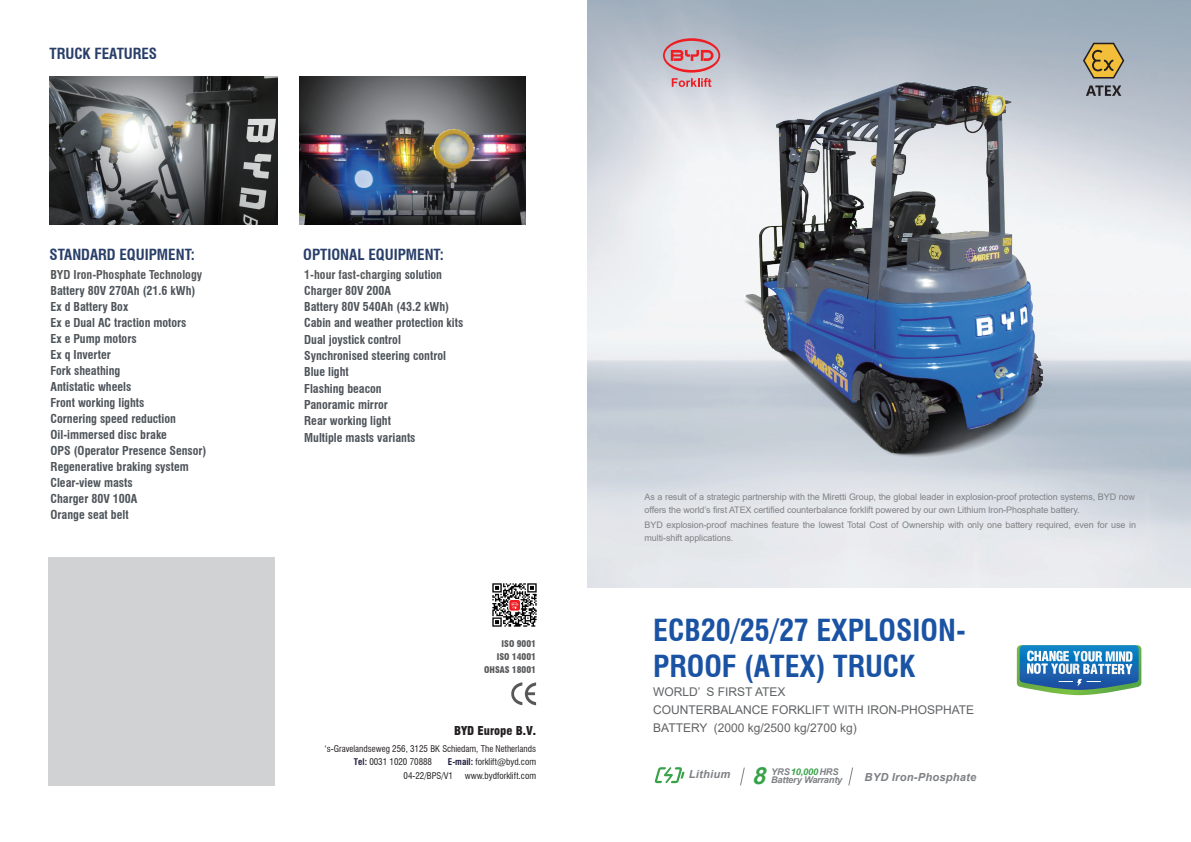
<style>
.page{position:relative;width:1191px;height:842px;background:#fff}
.page>*{position:absolute;margin:0;border:0;box-sizing:border-box;transform-origin:0 0}
.t1{font:700 condensed 29.7px/35.6px "Swiss 721 BT";color:#1b53a4}
.t2{font:italic 700 23.5px "Arial";color:#37a248}
.t3{font:700 condensed 15px "Swiss 721 BT";color:#293f69}
.t4{font:700 condensed 12px/16px "Swiss 721 BT";color:#4d545a}
.t5{font:12px/18px "Arial";color:#606264}
.t6{font:900 condensed 12px "Swiss 721 BT";color:#231f20}
.t7{font:italic 700 11.1px "Arial";letter-spacing:.02em;color:#7f8185}
.t8{font:italic 700 9.2px "Arial";letter-spacing:-.02em;color:#7f8185}
.t9{font:9px/13px "Arial";letter-spacing:-.01em;color:#7f8185}
.t10{font:condensed 9px/13px "Swiss 721 BT";color:#231f20}
.t11{font:900 condensed 9px/13px "Swiss 721 BT";color:#57585a;text-align:right}
.s1{color:#57585a}
.s2{font-weight:700;color:#211e3f}
.s3{color:#37a248}
</style>
<div class="page">
<img style="left:49px;top:76px;width:228px;height:149px">
<svg style="left:848px;top:767px;width:5px;height:19px"></svg>
<svg style="left:740px;top:767px;width:5px;height:19px"></svg>
<svg style="left:654px;top:767px;width:30px;height:16px"></svg>
<div style="left:49px;top:557px;width:226px;height:229px;background:#d1d2d4"></div>
<svg style="left:511px;top:682px;width:25px;height:23px"></svg>
<img style="left:492px;top:583px;width:45px;height:44px">
<div style="left:509px;top:599px;width:11px;height:12px;background:#ee1d23;border-radius:3px"></div>
<div style="left:509px;top:599px;width:11px;height:12px;border:1px solid #fff;border-radius:3px"></div>
<svg style="left:1016px;top:645px;width:125px;height:50px"></svg>
<svg style="left:663px;top:38px;width:57px;height:49px;background:#cc9aa3"></svg>
<svg style="left:511px;top:602px;width:9px;height:7px"></svg>
<img style="left:299px;top:76px;width:226px;height:149px">
<svg style="left:1086px;top:85px;width:35px;height:11px"></svg>
<svg style="left:1083px;top:43px;width:41px;height:36px"></svg>
<img style="left:725px;top:43px;width:346px;height:436px">
<p class="t3" style="left:49px;top:45px;width:109px">TRUCK FEATURES</p>
<p class="t3" style="left:49px;top:245px;width:147px">STANDARD EQUIPMENT:</p>
<p class="t3" style="left:303px;top:245px;width:142px">OPTIONAL EQUIPMENT:</p>
<p class="t4" style="left:50px;top:266px;width:158px">B<span class="s1">YD Iron-Phosphate Technology<br></span>Battery 80V 270Ah (21.6 kWh)<br>Ex d Battery Box<br>Ex e Dual AC traction motors<br>Ex e Pump motors<br>Ex q Inverter<br>Fork sheathing<br>Antistatic wheels<br>Front working lights<br>Cornering speed reduction<br>Oil-immersed disc brake<br>OPS (Operator Presence Sensor)<br>Regenerative braking system<br>Clear-view masts<br>Charger 80V 100A<br>Orange seat belt</p>
<p class="t4" style="left:304px;top:266px;width:161px;line-height:16.3px"><span class="s1">1-hour fast-charging</span> solution<br>Charger 80V 200A<br>Battery 80V 540Ah (43.2 kWh)<br>Cabin and weather protection kits<br>Dual joystick control<br>Synchronised steering control<br>Blue light<br>Flashing beacon<br>Panoramic mirror<br>Rear working light<br>Multiple masts variants</p>
<p class="t11" style="left:484px;top:637px;width:53px">ISO 9001<br>ISO 14001<br>OHSAS 18001</p>
<p class="t6" style="left:454px;top:724px;width:84px">BYD Europe B.V.</p>
<p class="t10" style="left:354px;top:742px;width:184px;text-indent:-29px">‘s-Gravelandseweg 256, 3125 BK Schiedam, The Netherlands<br><span class="s2">Tel:</span> 0031 1020 70888</p>
<p class="t10" style="left:403px;top:755px;width:134px;line-height:13.5px;text-indent:44px"><span class="s2">E-mail:</span> forklift@byd.com<br>04-22/BPS/V1</p>
<p class="t10" style="left:465px;top:769px;width:73px">www.bydforklift.com</p>
<p class="t9" style="left:644px;top:490px;width:492px">As a result of a strategic partnership with the Miretti Group, the global leader in explosion-proof protection systems, BYD now offers the world’s first ATEX certified counterbalance forklift powered by our own Lithium Iron-Phosphate battery.</p>
<p class="t9" style="left:644px;top:518px;width:493px">BYD explosion-proof machines feature the lowest Total Cost of Ownership with only one battery required, even for use in multi-shift applications.</p>
<h1 class="t1" style="left:653px;top:613px;width:314px">ECB20/25/27 EXPLOSION-<br>PROOF (ATEX) TRUCK</h1>
<p class="t5" style="left:653px;top:683px;width:322px">WORLD’ S FIRST ATEX<br>COUNTERBALANCE FORKLIFT WITH IRON-PHOSPHATE<br>BATTERY (2000 kg/2500 kg/2700 kg)</p>
<p class="t7" style="left:689px;top:767px;width:43px">Lithium</p>
<h2 class="t2" style="left:752px;top:759px;width:22px">8</h2>
<p class="t8" style="left:771px;top:774px;width:73px">Battery Warranty</p>
<p class="t8" style="left:771px;top:766px;width:69px">YRS<span class="s3">10,000</span>HRS</p>
<p class="t7" style="left:864px;top:770px;width:113px">BYD Iron-Phosphate</p>
</div>
